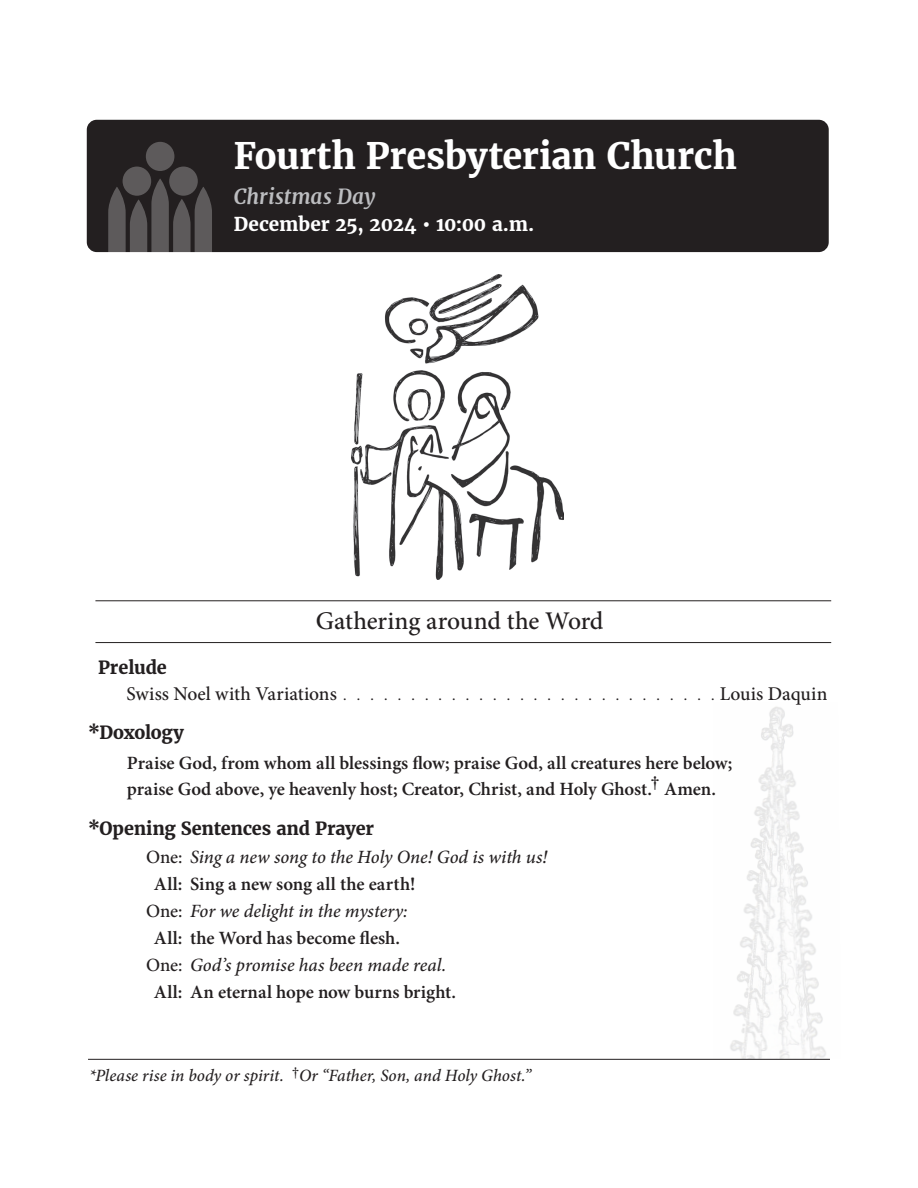
<style>
.page{position:relative;width:918px;height:1188px;background:#fff}
.page>*{position:absolute;margin:0;border:0;box-sizing:border-box;transform-origin:0 0}
.t1{font:700 36px "Merriweather";letter-spacing:-.005em;color:#fff}
.t2{font:500 25.5px "Minion Pro";color:#231f20}
.t3{font:italic 700 20.55px "Merriweather";letter-spacing:.01em;color:#bcbdc0}
.t4{font:500 19.5px "Minion Pro";letter-spacing:-.01em;color:#231f20}
.t5{font:700 18.9px "Merriweather";letter-spacing:-.005em;color:#fff}
.t6{font:600 18.75px "Minion Pro";color:#231f20}
.t7{font:italic 500 18.75px "Minion Pro";color:#231f20}
.t8{font:700 18px "Merriweather";letter-spacing:-.01em;color:#231f20}
.t9{font:italic 500 17.25px "Minion Pro";color:#231f20}
.s1{font-style:normal}
.s2{font-size:17.1px}
</style>
<div class="page">
<img style="left:714px;top:706px;width:116px;height:353px">
<hr style="left:88px;top:1059px;width:742px;height:1px;background:#231f20">
<div style="left:87px;top:120px;width:742px;height:132px;background:#231f20;border-radius:10px"></div>
<hr style="left:95px;top:600px;width:736px;height:1px;background:#231f20">
<hr style="left:95px;top:642px;width:736px;height:1px;background:#231f20">
<div style="left:123px;top:167px;width:28px;height:29px;background:#5d5a5b;border-radius:50%"></div>
<div style="left:169px;top:167px;width:29px;height:29px;background:#5d5a5b;border-radius:50%"></div>
<div style="left:146px;top:142px;width:28px;height:29px;background:#5d5a5b;border-radius:50%"></div>
<svg style="left:108px;top:179px;width:104px;height:74px"></svg>
<img style="left:352px;top:275px;width:212px;height:304px">
<p class="t1" style="left:234px;top:134px;width:504px">Fourth Presbyterian Church</p>
<p class="t3" style="left:234px;top:184px;width:143px">Christmas Day</p>
<p class="t5" style="left:234px;top:212px;width:302px">December 25, 2024 • 10:00 a.m.</p>
<p class="t2" style="left:316px;top:603px;width:289px">Gathering around the Word</p>
<p class="t8" style="left:98px;top:656px;width:70px">Prelude</p>
<p class="t4" style="left:127px;top:680px;width:212px">Swiss Noel with Variations</p>
<p class="t4" style="left:720px;top:680px;width:109px">Louis Daquin</p>
<p class="t8" style="left:88px;top:722px;width:97px">*Doxology</p>
<p class="t6" style="left:127px;top:750px;width:607px">Praise God, from whom all blessings flow; praise God, all creatures here below;</p>
<p class="t6" style="left:127px;top:776px;width:591px">praise God above, ye heavenly host; Creator, Christ, and Holy Ghost.† Amen.</p>
<p class="t8" style="left:88px;top:817px;width:287px">*Opening Sentences and Prayer</p>
<p class="t7" style="left:146px;top:844px;width:403px"><span class="s1">One:</span> Sing a new song to the Holy One! God is with us!</p>
<p class="t6" style="left:154px;top:871px;width:263px">All: Sing a new song all the earth!</p>
<p class="t7" style="left:146px;top:898px;width:263px"><span class="s1">One:</span> For we delight in the mystery:</p>
<p class="t6" style="left:154px;top:925px;width:248px">All: the Word has become flesh.</p>
<p class="t7" style="left:146px;top:952px;width:302px"><span class="s1">One:</span> God’s promise has been made real.</p>
<p class="t6" style="left:154px;top:979px;width:304px">All: An eternal hope now burns bright.</p>
<p class="t9" style="left:89px;top:1063px;width:444px"><span class="s2">*</span>Please rise in body or spirit. <sup>†</sup>Or “Father, Son, and Holy Ghost.”</p>
</div>
